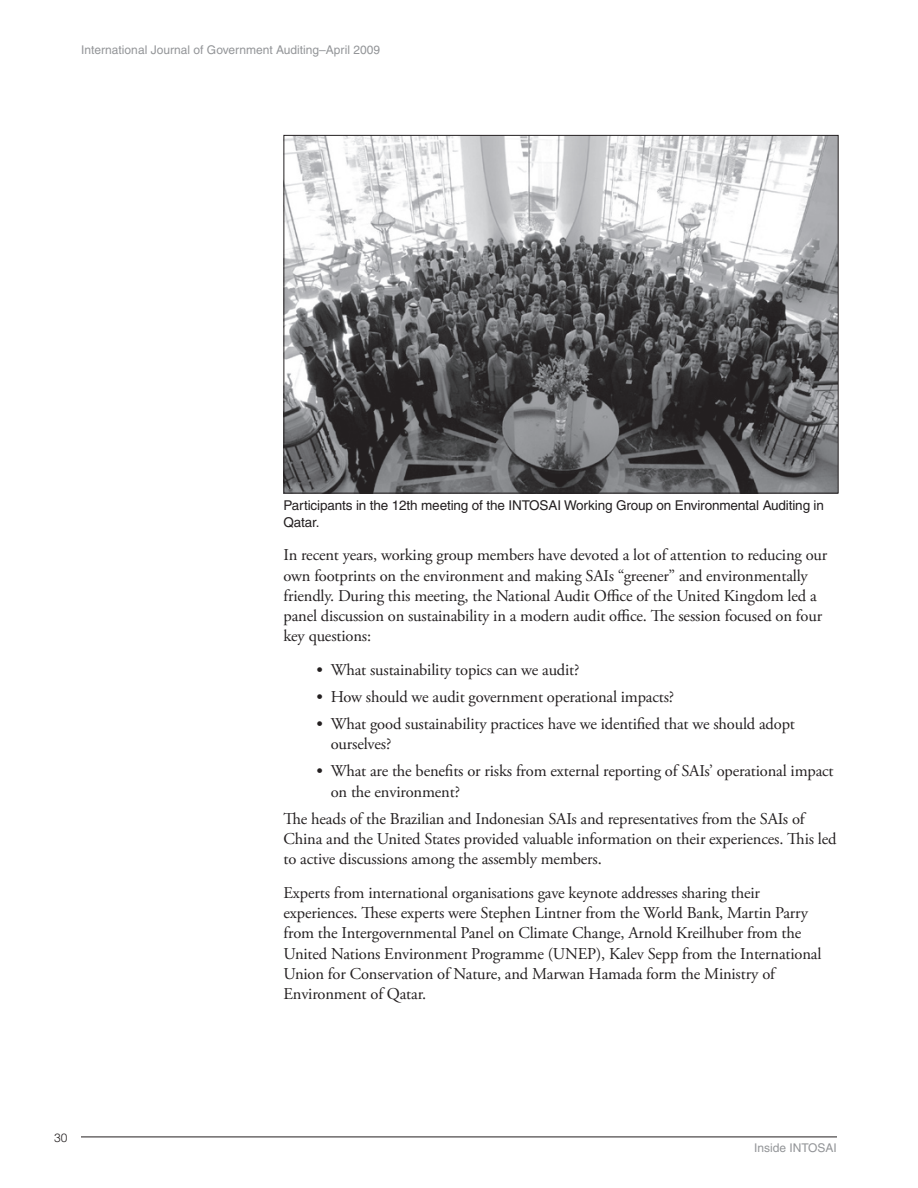
<style>
.page{position:relative;width:918px;height:1188px;background:#fff}
.page>*{position:absolute;margin:0;border:0;box-sizing:border-box;transform-origin:0 0}
._0-body_text_AGP_11{font:16.5px/20.2px "Adobe Garamond Pro";letter-spacing:-.01em;color:#231f20}
._0-body_text_w_bulle{font:16.5px/20.2px "Adobe Garamond Pro";letter-spacing:-.01em;color:#231f20}
.t1{font:15px/27px "Helvetica";color:#231f20;text-align:justify}
._0-caption_body_text{font:13.5px/16.5px "Helvetica";letter-spacing:-.01em;color:#231f20}
.t2{font:12px "Helvetica";color:#939598}
.t3{font:300 12px "Helvetica";color:#231f20}
</style>
<div class="page">
<hr style="left:81px;top:1137px;width:756px;height:1px;background:#231f20">
<img style="left:286px;top:137px;width:551px;height:355px">
<p class="t2" style="left:81px;top:43px;width:301px">International Journal of Government Auditing–April 2009</p>
<p class="t3" style="left:54px;top:1130px;width:15px">30</p>
<p class="_0-caption_body_text" style="left:284px;top:497px;width:542px">Participants in the 12th meeting of the INTOSAI Working Group on Environmental Auditing in<br>Qatar.</p>
<p class="_0-body_text_AGP_11" style="left:284px;top:545px;width:545px">In recent years, working group members have devoted a lot of attention to reducing our own footprints on the environment and making SAIs “greener” and environmentally friendly. During this meeting, the National Audit Office of the United Kingdom led a panel discussion on sustainability in a modern audit office. The session focused on four key questions:</p>
<p class="_0-body_text_w_bulle" style="left:331px;top:660px;width:250px">What sustainability topics can we audit?</p>
<p class="_0-body_text_w_bulle" style="left:331px;top:687px;width:345px">How should we audit government operational impacts?</p>
<p class="_0-body_text_w_bulle" style="left:331px;top:714px;width:466px">What good sustainability practices have we identified that we should adopt ourselves?</p>
<p class="_0-body_text_w_bulle" style="left:331px;top:761px;width:504px">What are the benefits or risks from external reporting of SAIs’ operational impact on the environment?</p>
<p class="_0-body_text_AGP_11" style="left:284px;top:809px;width:555px">The heads of the Brazilian and Indonesian SAIs and representatives from the SAIs of<br>China and the United States provided valuable information on their experiences. This led to active discussions among the assembly members.</p>
<p class="_0-body_text_AGP_11" style="left:284px;top:883px;width:540px">Experts from international organisations gave keynote addresses sharing their experiences. These experts were Stephen Lintner from the World Bank, Martin Parry from the Intergovernmental Panel on Climate Change, Arnold Kreilhuber from the United Nations Environment Programme (UNEP), Kalev Sepp from the International Union for Conservation of Nature, and Marwan Hamada form the Ministry of Environment of Qatar.</p>
<p class="t1" style="left:317px;top:656px;width:7px">• • •</p>
<p class="t1" style="left:317px;top:757px;width:7px">•</p>
<p class="t2" style="left:754px;top:1141px;width:84px">Inside INTOSAI</p>
</div>
